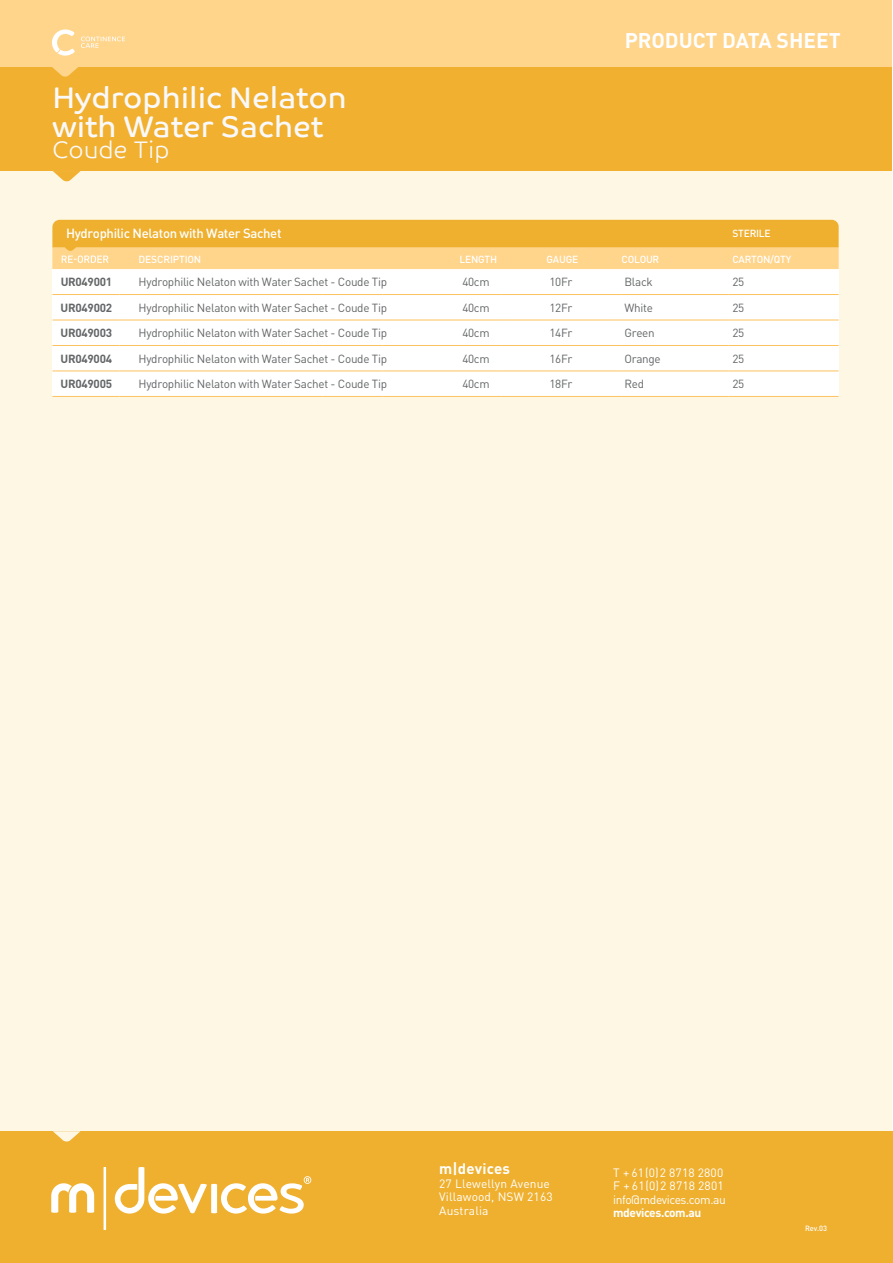
<style>
.page{position:relative;width:893px;height:1263px;background:#fff}
.page>*{position:absolute;margin:0;border:0;box-sizing:border-box;transform-origin:0 0}
.t1{font:30px/28.5px "Co Text";color:#f9f9fa}
.t2{font:300 24px "Co Text";color:#f9f9fa}
.t3{font:700 21px "DIN Pro";color:#fff}
.t4{font:700 15px "DIN Pro";letter-spacing:.01em;color:#fff}
.t5{font:500 13.2px "DIN Pro";letter-spacing:-.025em;color:#fff}
.t6{font:12px/13.5px "DIN Pro";letter-spacing:.01em;color:#fff}
.t7{font:700 12px "DIN Pro";letter-spacing:-.035em;color:#fff}
.t8{font:11.7px/25.5px "DIN Pro";letter-spacing:-.025em;color:#636566;text-align:justify}
.t9{font:700 11.7px "DIN Pro";letter-spacing:-.025em;color:#636566}
.t10{font:500 10.2px "DIN Pro";letter-spacing:-.025em;color:#fff}
.t11{font:500 7.5px "DIN Pro";color:#fdfefe}
</style>
<div class="page">
<div style="left:0;top:0;width:892px;height:1263px;background:#fdf7e4"></div>
<div style="left:0;top:0;width:892px;height:117px;background:#ffd48b"></div>
<svg style="left:81px;top:37px;width:44px;height:11px"></svg>
<svg style="left:52px;top:29px;width:23px;height:27px"></svg>
<div style="left:0;top:67px;width:892px;height:104px;background:#f1b02f"></div>
<div style="left:0;top:1131px;width:893px;height:132px;background:#efb02f"></div>
<svg style="left:104px;top:1167px;width:2px;height:63px"></svg>
<svg style="left:51px;top:1183px;width:43px;height:30px"></svg>
<svg style="left:115px;top:1167px;width:196px;height:47px"></svg>
<svg style="left:52px;top:67px;width:26px;height:10px"></svg>
<svg style="left:53px;top:171px;width:28px;height:11px"></svg>
<svg style="left:53px;top:1131px;width:28px;height:11px"></svg>
<div style="left:52px;top:269px;width:787px;height:127px;background:#fff"></div>
<hr style="left:52px;top:294px;width:67px;height:1px;background:#fdc25e">
<hr style="left:119px;top:294px;width:204px;height:1px;background:#fdc25e">
<hr style="left:323px;top:294px;width:60px;height:1px;background:#fdc25e">
<hr style="left:383px;top:294px;width:119px;height:1px;background:#fdc25e">
<hr style="left:502px;top:294px;width:120px;height:1px;background:#fdc25e">
<hr style="left:622px;top:294px;width:106px;height:1px;background:#fdc25e">
<hr style="left:728px;top:294px;width:111px;height:1px;background:#fdc25e">
<hr style="left:52px;top:320px;width:67px;height:1px;background:#fdc25e">
<hr style="left:119px;top:320px;width:204px;height:1px;background:#fdc25e">
<hr style="left:323px;top:320px;width:60px;height:1px;background:#fdc25e">
<hr style="left:383px;top:320px;width:119px;height:1px;background:#fdc25e">
<hr style="left:502px;top:320px;width:120px;height:1px;background:#fdc25e">
<hr style="left:622px;top:320px;width:106px;height:1px;background:#fdc25e">
<hr style="left:728px;top:320px;width:111px;height:1px;background:#fdc25e">
<hr style="left:52px;top:345px;width:67px;height:1px;background:#fdc25e">
<hr style="left:119px;top:345px;width:204px;height:1px;background:#fdc25e">
<hr style="left:323px;top:345px;width:60px;height:1px;background:#fdc25e">
<hr style="left:383px;top:345px;width:119px;height:1px;background:#fdc25e">
<hr style="left:502px;top:345px;width:120px;height:1px;background:#fdc25e">
<hr style="left:622px;top:345px;width:106px;height:1px;background:#fdc25e">
<hr style="left:728px;top:345px;width:111px;height:1px;background:#fdc25e">
<hr style="left:52px;top:371px;width:67px;height:1px;background:#fdc25e">
<hr style="left:119px;top:371px;width:204px;height:1px;background:#fdc25e">
<hr style="left:323px;top:371px;width:60px;height:1px;background:#fdc25e">
<hr style="left:383px;top:371px;width:119px;height:1px;background:#fdc25e">
<hr style="left:502px;top:371px;width:120px;height:1px;background:#fdc25e">
<hr style="left:622px;top:371px;width:106px;height:1px;background:#fdc25e">
<hr style="left:728px;top:371px;width:111px;height:1px;background:#fdc25e">
<hr style="left:52px;top:396px;width:67px;height:1px;background:#fdc25e">
<hr style="left:119px;top:396px;width:204px;height:1px;background:#fdc25e">
<hr style="left:323px;top:396px;width:60px;height:1px;background:#fdc25e">
<hr style="left:383px;top:396px;width:119px;height:1px;background:#fdc25e">
<hr style="left:502px;top:396px;width:120px;height:1px;background:#fdc25e">
<hr style="left:622px;top:396px;width:106px;height:1px;background:#fdc25e">
<hr style="left:728px;top:396px;width:111px;height:1px;background:#fdc25e">
<svg style="left:52px;top:220px;width:787px;height:49px;background:#f6c058"></svg>
<h1 class="t1" style="left:52px;top:84px;width:296px">Hydrophilic Nelaton with Water Sachet</h1>
<h2 class="t2" style="left:52px;top:135px;width:119px">Coude Tip</h2>
<h3 class="t3" style="left:625px;top:24px;width:218px">PRODUCT DATA SHEET</h3>
<p class="t5" style="left:66px;top:223px;width:217px">Hydrophilic Nelaton with Water Sachet</p>
<p class="t10" style="left:732px;top:226px;width:40px">STERILE</p>
<p class="t10" style="left:139px;top:251px;width:64px">DESCRIPTION</p>
<p class="t10" style="left:459px;top:251px;width:39px">LENGTH</p>
<p class="t10" style="left:732px;top:251px;width:60px">CARTON/QTY</p>
<p class="t10" style="left:546px;top:251px;width:33px">GAUGE</p>
<p class="t8" style="left:549px;top:268px;width:25px">10Fr 12Fr 14Fr 16Fr 18Fr</p>
<p class="t10" style="left:621px;top:251px;width:39px">COLOUR</p>
<p class="t8" style="left:624px;top:268px;width:38px;text-align:left">Black<br>White<br>Green<br>Orange<br>Red</p>
<p class="t9" style="left:61px;top:273px;width:53px">UR049001</p>
<p class="t8" style="left:139px;top:268px;width:250px">Hydrophilic Nelaton with Water Sachet - Coude Tip</p>
<p class="t8" style="left:732px;top:268px;width:13px">25</p>
<p class="t9" style="left:61px;top:298px;width:53px">UR049002</p>
<p class="t8" style="left:139px;top:294px;width:250px">Hydrophilic Nelaton with Water Sachet - Coude Tip</p>
<p class="t8" style="left:732px;top:294px;width:13px">25</p>
<p class="t9" style="left:61px;top:324px;width:53px">UR049003</p>
<p class="t8" style="left:139px;top:319px;width:250px">Hydrophilic Nelaton with Water Sachet - Coude Tip</p>
<p class="t8" style="left:732px;top:319px;width:13px">25</p>
<p class="t9" style="left:61px;top:349px;width:53px">UR049004</p>
<p class="t8" style="left:139px;top:345px;width:250px">Hydrophilic Nelaton with Water Sachet - Coude Tip</p>
<p class="t8" style="left:732px;top:345px;width:13px">25</p>
<p class="t9" style="left:61px;top:375px;width:53px">UR049005</p>
<p class="t8" style="left:139px;top:370px;width:250px">Hydrophilic Nelaton with Water Sachet - Coude Tip</p>
<p class="t8" style="left:462px;top:268px;width:29px">40cm 40cm 40cm 40cm 40cm</p>
<p class="t8" style="left:732px;top:370px;width:13px">25</p>
<p class="t4" style="left:439px;top:1157px;width:72px">m|devices</p>
<p class="t6" style="left:439px;top:1176px;width:115px">27 Llewellyn Avenue<br>Villawood, NSW 2163<br>Australia</p>
<p class="t6" style="left:613px;top:1165px;width:114px">T + 61(0)2 8718 2800<br>F + 61(0)2 8718 2801 info@mdevices.com.au</p>
<p class="t7" style="left:613px;top:1203px;width:90px">mdevices.com.au</p>
<p class="t11" style="left:805px;top:1222px;width:23px">Rev.03</p>
</div>
